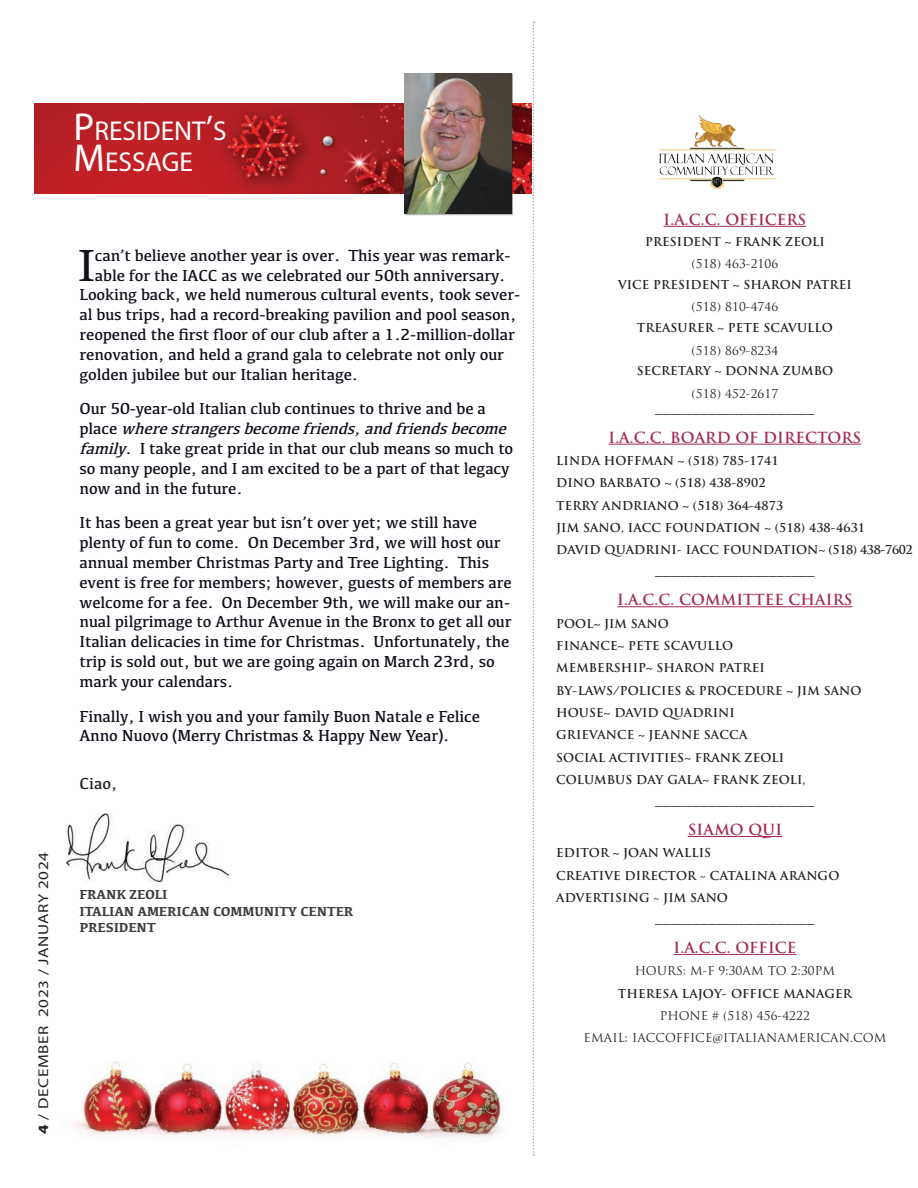
<style>
.page{position:relative;width:918px;height:1188px;background:#fff}
.page>*{position:absolute;margin:0;border:0;box-sizing:border-box;transform-origin:0 0}
.Normal__Web{font:45.15px "Georgia";color:#0e101a}
.t1{font:27.3px/31.2px "Myriad";color:#fff}
.Normal__Web-2{font:16.5px/19.8px "Kefa";letter-spacing:-.01em;color:#0e101a}
.t2{font:16.5px "Kefa";color:#231f20}
.t3{font:700 14.85px "Trajan Pro";letter-spacing:.01em;color:#a22857}
.t4{font:700 14.85px "Trajan Pro";color:#231f20}
.t5{font:14.25px "Myriad Pro";letter-spacing:.035em;color:#231f20;scale:1.2 1}
.t6{font:700 13.5px "Kefa";letter-spacing:-.01em;color:#3e3e3f}
.t7{font:700 12px "Trajan Pro";letter-spacing:.01em;color:#231f20}
.t8{font:12px "Trajan Pro";letter-spacing:.01em;color:#231f20}
.s1{font-size:39px}
.s2{font-size:35.1px}
.s3{font-weight:700}
.s4{font-style:italic}
.s5{font-weight:400}
</style>
<div class="page">
<hr style="left:664px;top:226px;width:142px;height:1px;background:#a22857">
<hr style="left:609px;top:444px;width:252px;height:1px;background:#a22857">
<hr style="left:617px;top:606px;width:236px;height:1px;background:#a22857">
<hr style="left:688px;top:836px;width:94px;height:1px;background:#a22857">
<hr style="left:674px;top:954px;width:122px;height:1px;background:#a22857">
<svg style="left:533px;top:22px;width:1px;height:1134px"></svg>
<img style="left:35px;top:103px;width:496px;height:90px">
<img style="left:658px;top:116px;width:118px;height:72px">
<img style="left:66px;top:813px;width:162px;height:69px">
<div style="left:405px;top:73px;width:108px;height:142px;background:#231f20;opacity:.45"></div>
<img style="left:405px;top:73px;width:107px;height:140px">
<img style="left:74px;top:1061px;width:435px;height:79px">
<p class="t1" style="left:74px;top:116px;width:154px"><span class="s1">P</span>RESIDENT<span class="s2">’</span>S<br><span class="s1">M</span>ESSAGE</p>
<p class="t5" style="left:35px;top:1134px;width:236px;rotate:-90deg"><span class="s3">4</span> / DECEMBER 2023 / JANUARY 2024</p>
<p class="Normal__Web" style="left:78px;top:232px;width:19px">I</p>
<p class="Normal__Web-2" style="left:95px;top:245px;width:417px">can’t believe another year is over. This year was remark-</p>
<p class="Normal__Web-2" style="left:95px;top:265px;width:412px">able for the IACC as we celebrated our 50th anniversary.</p>
<p class="Normal__Web-2" style="left:80px;top:285px;width:442px">Looking back, we held numerous cultural events, took sever-</p>
<p class="Normal__Web-2" style="left:80px;top:304px;width:438px">al bus trips, had a record-breaking pavilion and pool season,</p>
<p class="Normal__Web-2" style="left:80px;top:324px;width:437px">reopened the first floor of our club after a 1.2-million-dollar</p>
<p class="Normal__Web-2" style="left:80px;top:344px;width:426px">renovation, and held a grand gala to celebrate not only our</p>
<p class="Normal__Web-2" style="left:80px;top:364px;width:280px">golden jubilee but our Italian heritage.</p>
<p class="Normal__Web-2" style="left:80px;top:399px;width:435px">Our 50-year-old Italian club continues to thrive and be a<br>p l a c e <span class="s4">wherestrangersbecomefriends,andfriendsbecome family</span>. I take great pride in that our club means so much to so many people, and I am excited to be a part of that legacy now and in the future.</p>
<p class="Normal__Web-2" style="left:80px;top:513px;width:434px">It has been a great year but isn’t over yet; we still have plenty of fun to come. On December 3rd, we will host our annual member Christmas Party and Tree Lighting. This event is free for members; however, guests of members are welcome for a fee. On December 9th, we will make our an&shy;nual pilgrimage to Arthur Avenue in the Bronx to get all our Italian delicacies in time for Christmas. Unfortunately, the trip is sold out, but we are going again on March 23rd, so mark your calendars.</p>
<p class="Normal__Web-2" style="left:80px;top:706px;width:402px">Finally, I wish you and your family Buon Natale e Felice<br>Anno Nuovo (Merry Christmas &amp; Happy New Year).</p>
<p class="t2" style="left:80px;top:773px;width:40px">Ciao,</p>
<p class="t6" style="left:80px;top:886px;width:90px">FRANK ZEOLI</p>
<p class="t6" style="left:80px;top:902px;width:275px">ITALIAN AMERICAN COMMUNITY CENTER</p>
<p class="t6" style="left:80px;top:919px;width:78px">PRESIDENT</p>
<p class="t3" style="left:664px;top:210px;width:144px">I.A.C.C. OFFICERS</p>
<p class="t7" style="left:645px;top:234px;width:181px">PRESIDENT ~ FRANK ZEOLI</p>
<p class="t8" style="left:692px;top:256px;width:88px">(518) 463-2106</p>
<p class="t7" style="left:618px;top:277px;width:235px">VICE PRESIDENT ~ SHARON PATREI</p>
<p class="t8" style="left:692px;top:299px;width:88px">(518) 810-4746</p>
<p class="t7" style="left:637px;top:320px;width:198px">TREASURER ~ PETE SCAVULLO</p>
<p class="t8" style="left:692px;top:343px;width:88px">(518) 869-8234</p>
<p class="t7" style="left:637px;top:364px;width:198px">SECRETARY ~ DONNA ZUMBO</p>
<p class="t8" style="left:692px;top:386px;width:88px">(518) 452-2617</p>
<p class="t4" style="left:655px;top:398px;width:161px">_____________________</p>
<p class="t3" style="left:609px;top:428px;width:254px">I.A.C.C. BOARD OF DIRECTORS</p>
<p class="t7" style="left:556px;top:453px;width:224px">LINDA HOFFMAN ~ (518) 785-1741</p>
<p class="t7" style="left:556px;top:476px;width:211px">DINO BARBATO ~ (518) 438-8902</p>
<p class="t7" style="left:556px;top:498px;width:229px">TERRY ANDRIANO ~ (518) 364-4873</p>
<p class="t7" style="left:556px;top:520px;width:310px">JIM SANO, IACC FOUNDATION ~ (518) 438-4631</p>
<p class="t7" style="left:556px;top:543px;width:358px">DAVID QUADRINI- IACC FOUNDATION~ (518) 438-7602</p>
<p class="t4" style="left:655px;top:561px;width:161px">_____________________</p>
<p class="t3" style="left:617px;top:591px;width:237px">I.A.C.C. COMMITTEE CHAIRS</p>
<p class="t7" style="left:556px;top:616px;width:114px">POOL~ JIM SANO</p>
<p class="t7" style="left:556px;top:638px;width:178px">FINANCE~ PETE SCAVULLO</p>
<p class="t7" style="left:556px;top:661px;width:210px">MEMBERSHIP~ SHARON PATREI</p>
<p class="t7" style="left:556px;top:683px;width:307px">BY-LAWS/POLICIES &amp; PROCEDURE ~ JIM SANO</p>
<p class="t7" style="left:556px;top:705px;width:180px">HOUSE~ DAVID QUADRINI</p>
<p class="t7" style="left:556px;top:728px;width:193px">GRIEVANCE ~ JEANNE SACCA</p>
<p class="t7" style="left:556px;top:750px;width:230px">SOCIAL ACTIVITIES~ FRANK ZEOLI</p>
<p class="t7" style="left:556px;top:772px;width:251px">COLUMBUS DAY GALA~ FRANK ZEOLI,</p>
<p class="t4" style="left:655px;top:791px;width:161px">_____________________</p>
<p class="t3" style="left:688px;top:820px;width:96px">SIAMO QUI</p>
<p class="t7" style="left:556px;top:846px;width:156px">EDITOR ~ JOAN WALLIS</p>
<p class="t7" style="left:556px;top:868px;width:285px">CREATIVE DIRECTOR <span class="s5">~</span> CATALINA ARANGO</p>
<p class="t7" style="left:556px;top:890px;width:173px">ADVERTISING <span class="s5">~</span> JIM SANO</p>
<p class="t4" style="left:655px;top:908px;width:161px">_____________________</p>
<p class="t3" style="left:674px;top:938px;width:124px">I.A.C.C. OFFICE</p>
<p class="t8" style="left:635px;top:963px;width:202px">HOURS: M-F 9:30AM TO 2:30PM</p>
<p class="t7" style="left:618px;top:986px;width:236px">THERESA LAJOY- OFFICE MANAGER</p>
<p class="t8" style="left:660px;top:1008px;width:152px">PHONE # (518) 456-4222</p>
<p class="t8" style="left:584px;top:1030px;width:304px">EMAIL: IACCOFFICE@ITALIANAMERICAN.COM</p>
</div>
